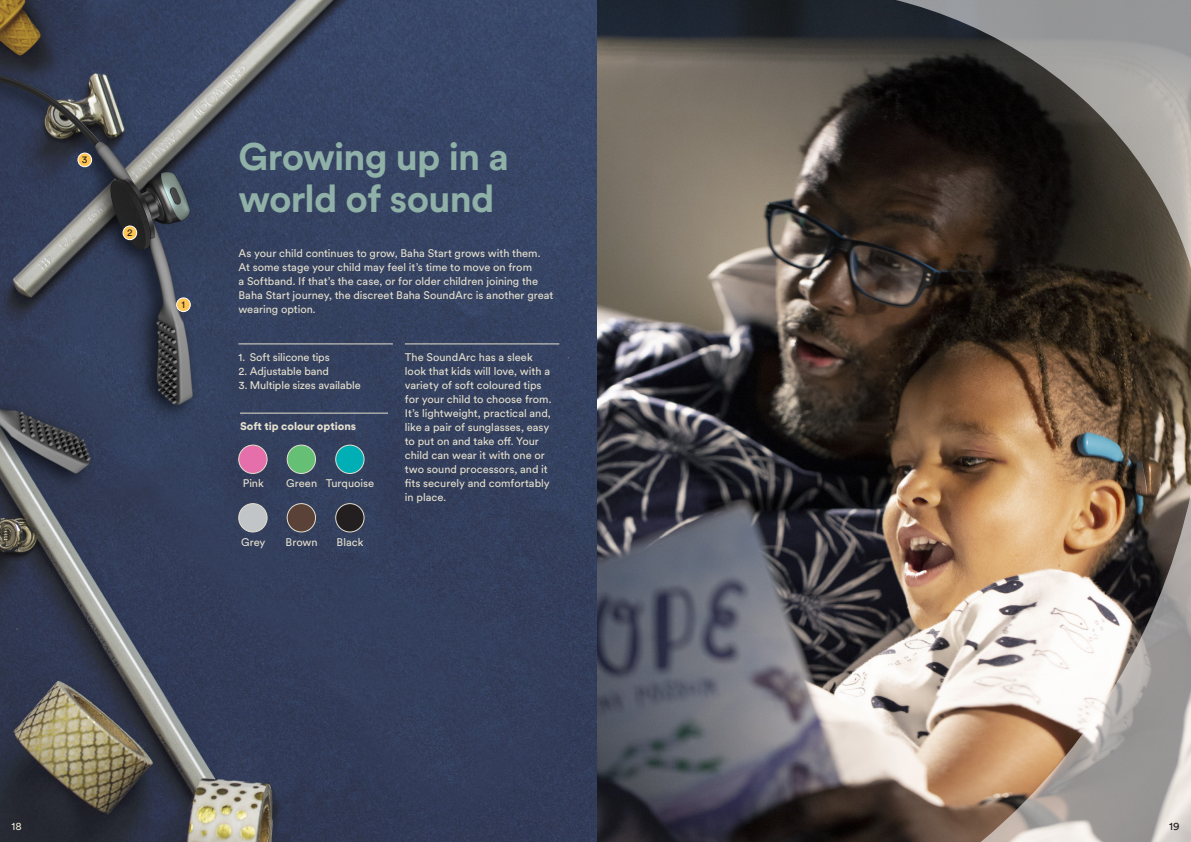
<style>
.page{position:relative;width:1191px;height:842px;background:#fff}
.page>*{position:absolute;margin:0;border:0;box-sizing:border-box;transform-origin:0 0}
.Heading_02_-_Green{font:700 38px/42px "Circular XX";letter-spacing:-.02em;color:#90b1a7}
.Body_-_Creme_Line_ab{font:11px/14px "Circular XX";color:#e5e0ce}
.Body_-_Creme{font:11px/14px "Circular XX";color:#e5e0ce}
.Colours_-_Creme{font:11px "Circular XX";color:#e5e0ce}
.Subheading_04_-_Crem{font:900 11px "Circular XX";color:#e5e0ce}
.t1{font:11px "Circular XX";color:#231f20}
.Numbers{font:10px "Circular XX";color:#231f20}
</style>
<div class="page">
<img style="left:0;top:0;width:785px;height:842px">
<div style="left:239px;top:504px;width:28px;height:28px;background:#c2c5c7;border-radius:50%"></div>
<div style="left:238px;top:503px;width:29px;height:29px;border:1px solid #e5e0ce;border-radius:50%"></div>
<div style="left:287px;top:504px;width:28px;height:28px;background:#5a4238;border-radius:50%"></div>
<div style="left:287px;top:503px;width:29px;height:29px;border:1px solid #e5e0ce;border-radius:50%"></div>
<div style="left:336px;top:504px;width:28px;height:28px;background:#231f20;border-radius:50%"></div>
<div style="left:335px;top:503px;width:29px;height:29px;border:1px solid #e5e0ce;border-radius:50%"></div>
<div style="left:287px;top:445px;width:28px;height:28px;background:#65bf74;border-radius:50%"></div>
<div style="left:287px;top:445px;width:29px;height:29px;border:1px solid #e5e0ce;border-radius:50%"></div>
<div style="left:336px;top:445px;width:28px;height:28px;background:#00aeb6;border-radius:50%"></div>
<div style="left:335px;top:445px;width:29px;height:29px;border:1px solid #e5e0ce;border-radius:50%"></div>
<div style="left:239px;top:445px;width:28px;height:28px;background:#e46faa;border-radius:50%"></div>
<div style="left:238px;top:445px;width:29px;height:29px;border:1px solid #e5e0ce;border-radius:50%"></div>
<hr style="left:238px;top:344px;width:155px;height:1px;background:#e5e0ce">
<hr style="left:405px;top:344px;width:154px;height:1px;background:#e5e0ce">
<div style="left:177px;top:298px;width:13px;height:14px;background:#fec552;border-radius:50%"></div>
<div style="left:176px;top:298px;width:14px;height:14px;border:1px solid #fff;border-radius:50%"></div>
<div style="left:123px;top:226px;width:14px;height:14px;background:#fec552;border-radius:50%"></div>
<div style="left:123px;top:226px;width:14px;height:14px;border:1px solid #fff;border-radius:50%"></div>
<div style="left:78px;top:153px;width:14px;height:14px;background:#fec552;border-radius:50%"></div>
<div style="left:78px;top:153px;width:14px;height:14px;border:1px solid #fff;border-radius:50%"></div>
<hr style="left:240px;top:413px;width:148px;height:1px;background:#e5e0ce">
<img style="left:595px;top:366px;width:596px;height:476px">
<svg style="left:785px;top:0;width:406px;height:366px;background:#47403b"></svg>
<p class="Numbers" style="left:82px;top:153px;width:7px">3</p>
<p class="Numbers" style="left:127px;top:226px;width:7px">2</p>
<p class="Numbers" style="left:182px;top:297px;width:5px">1</p>
<p class="Heading_02_-_Green" style="left:238px;top:134px;width:272px">Growing up in a world of sound</p>
<p class="Body_-_Creme" style="left:238px;top:246px;width:316px">As your child continues to grow, Baha Start grows with them.<br>At some stage your child may feel it’s time to move on from<br>a Softband. If that’s the case, or for older children joining the Baha Start journey, the discreet Baha SoundArc is another great wearing option.</p>
<p class="Body_-_Creme_Line_ab" style="left:238px;top:350px;width:93px">1. Soft silicone tips</p>
<p class="Body_-_Creme_Line_ab" style="left:238px;top:364px;width:92px">2. Adjustable band</p>
<p class="Body_-_Creme_Line_ab" style="left:238px;top:378px;width:124px">3. Multiple sizes available</p>
<p class="Subheading_04_-_Crem" style="left:240px;top:419px;width:118px">Soft tip colour options</p>
<p class="Colours_-_Creme" style="left:243px;top:476px;width:23px">Pink</p>
<p class="Colours_-_Creme" style="left:286px;top:476px;width:32px">Green</p>
<p class="Colours_-_Creme" style="left:326px;top:476px;width:50px">Turquoise</p>
<p class="Colours_-_Creme" style="left:241px;top:535px;width:26px">Grey</p>
<p class="Colours_-_Creme" style="left:285px;top:535px;width:34px">Brown</p>
<p class="Colours_-_Creme" style="left:336px;top:535px;width:28px">Black</p>
<p class="Body_-_Creme_Line_ab" style="left:405px;top:350px;width:148px">The SoundArc has a sleek look that kids will love, with a variety of soft coloured tips for your child to choose from.<br>It’s lightweight, practical and, like a pair of sunglasses, easy to put on and take off. Your child can wear it with one or two sound processors, and it fits securely and comfortably in place.</p>
<p class="Body_-_Creme_Line_ab" style="left:11px;top:819px;width:12px">18</p>
<p class="t1" style="left:1169px;top:819px;width:12px">19</p>
</div>
